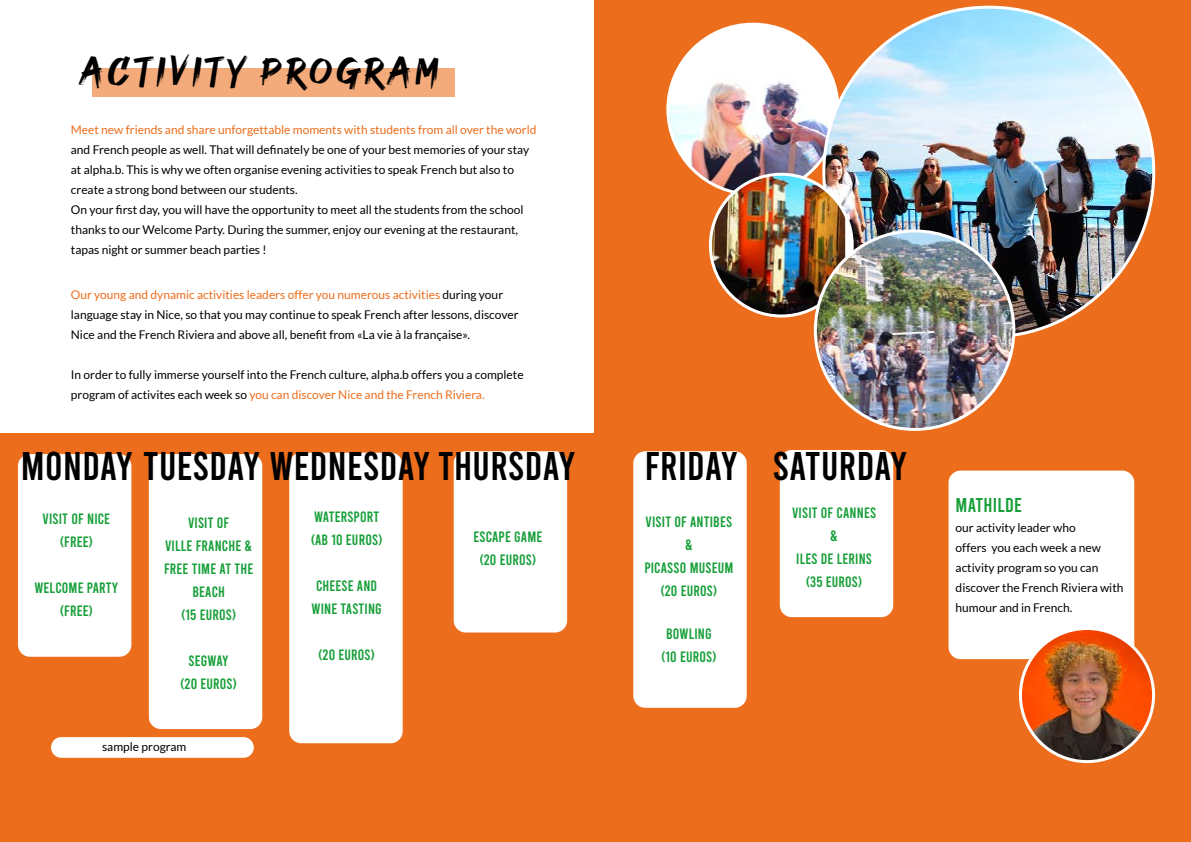
<style>
.page{position:relative;width:1191px;height:842px;background:#fff}
.page>*{position:absolute;margin:0;border:0;box-sizing:border-box;transform-origin:0 0}
.t1{font:40px "Bebas";letter-spacing:.01em;color:#000}
.t2{font:40px "GOODBRUSH";letter-spacing:.1em;color:#000}
.t3{font:20px "Bebas";letter-spacing:.01em;color:#179f39}
.t4{font:15px/23px "Bebas";letter-spacing:.01em;color:#179f39;text-align:center}
.t5{font:12px/20px "Lato";color:#000}
.t6{font:12px "Lato";color:#ec6e1d}
.s1{color:#ec6e1d}
.s2{color:#ed6b1f}
</style>
<div class="page">
<div style="left:594px;top:0;width:597px;height:441px;background:#ec6e1d"></div>
<div style="left:0;top:434px;width:1191px;height:408px;background:#ec6e1d"></div>
<div style="left:92px;top:68px;width:363px;height:28px;background:#f4ab7c"></div>
<div style="left:149px;top:454px;width:113px;height:275px;background:#fff;border-radius:12px"></div>
<div style="left:289px;top:453px;width:114px;height:290px;background:#fff;border-radius:12px"></div>
<div style="left:454px;top:451px;width:113px;height:181px;background:#fff;border-radius:12px"></div>
<div style="left:633px;top:451px;width:113px;height:257px;background:#fff;border-radius:12px"></div>
<div style="left:780px;top:450px;width:113px;height:167px;background:#fff;border-radius:12px"></div>
<div style="left:18px;top:454px;width:113px;height:203px;background:#fff;border-radius:12px"></div>
<div style="left:51px;top:737px;width:203px;height:21px;background:#fff;border-radius:10px"></div>
<div style="left:948px;top:471px;width:186px;height:188px;background:#fff;border-radius:12px"></div>
<img style="left:668px;top:24px;width:170px;height:170px;border-radius:85px">
<img style="left:824px;top:7px;width:329px;height:330px;border-radius:165px">
<img style="left:710px;top:174px;width:135px;height:142px">
<div style="left:709px;top:173px;width:144px;height:144px;border:3px solid #fff;border-radius:50%"></div>
<img style="left:815px;top:231px;width:198px;height:198px;border-radius:99px">
<img style="left:1020px;top:628px;width:133px;height:133px;border-radius:67px">
<div style="left:1019px;top:627px;width:136px;height:136px;border:3px solid #fff;border-radius:50%"></div>
<h1 class="t2" style="left:81px;top:49px;width:359px">ACTIVITY PROGRAM</h1>
<p class="t6" style="left:71px;top:123px;width:467px">Meet new friends and share unforgettable moments with students from all over the world</p>
<p class="t5" style="left:71px;top:140px;width:460px">and French people as well. That will definately be one of your best memories of your stay at alpha.b. This is why we often organise evening activities to speak French but also to create a strong bond between our students.<br>On your first day, you will have the opportunity to meet all the students from the school thanks to our Welcome Party. During the summer, enjoy our evening at the restaurant, tapas night or summer beach parties !</p>
<p class="t5" style="left:71px;top:284px;width:449px"><span class="s1">Our young and dynamic activities leaders offer you numerous activities</span> during your language stay in Nice, so that you may continue to speak French after lessons, discover<br>Nice and the French Riviera and above all, benefit from «La vie à la française».</p>
<p class="t5" style="left:71px;top:364px;width:454px">In order to fully immerse yourself into the French culture, alpha.b offers you a complete program of activites each week so <span class="s2">y</span><span class="s1">ou can discover Nice and the French Riviera.</span></p>
<h1 class="t1" style="left:21px;top:446px;width:556px">MONDAY TUESDAY WEDNESDAY THURSDAY</h1>
<h1 class="t1" style="left:644px;top:446px;width:264px">FRIDAY SATURDAY</h1>
<p class="t4" style="left:43px;top:507px;width:51px;text-align:right">VISIT OF NICE (FREE)</p>
<p class="t4" style="left:34px;top:576px;width:85px">WELCOME PARTY (FREE)</p>
<p class="t4" style="left:792px;top:501px;width:65px">VISIT OF CANNES</p>
<p class="t4" style="left:830px;top:524px;width:9px">&amp;</p>
<p class="t4" style="left:796px;top:547px;width:66px">ILES DE LERINS</p>
<p class="t4" style="left:806px;top:570px;width:57px">(35 EU ROS)</p>
<p class="t4" style="left:311px;top:505px;width:73px;text-align:left">WATERSPORT (AB 10 EU ROS)</p>
<p class="t4" style="left:316px;top:574px;width:21px">CHEESE</p>
<p class="t4" style="left:645px;top:510px;width:81px">VISIT OF ANTIBES</p>
<p class="t4" style="left:685px;top:533px;width:9px">&amp;</p>
<p class="t4" style="left:644px;top:556px;width:62px">PICASSO MUSEU</p>
<p class="t4" style="left:724px;top:556px;width:10px">M</p>
<p class="t4" style="left:661px;top:579px;width:58px">(20 EU ROS)</p>
<p class="t4" style="left:661px;top:622px;width:56px">BOWLING (10 EU ROS)</p>
<p class="t4" style="left:164px;top:511px;width:90px">VISIT OF<br>VI LLE FRANCHE &amp;<br>FREE TIME AT THE<br>BEACH<br>(15 EUROS)</p>
<p class="t4" style="left:181px;top:649px;width:58px">SEGWAY (20 EU ROS)</p>
<p class="t4" style="left:473px;top:525px;width:69px">ESCAPE GAME (20 EU ROS)</p>
<p class="t4" style="left:311px;top:574px;width:72px;text-align:left;text-indent:45px">AND<br>WINE TASTIN G</p>
<p class="t4" style="left:318px;top:643px;width:58px">(20 EU ROS)</p>
<p class="t5" style="left:102px;top:737px;width:86px">sample program</p>
<h2 class="t3" style="left:955px;top:495px;width:66px">MATHILDE</h2>
<p class="t5" style="left:955px;top:518px;width:169px">our activity leader who<br>offers you each week a new activity program so you can discover the French Riviera with humour and in French.</p>
</div>
